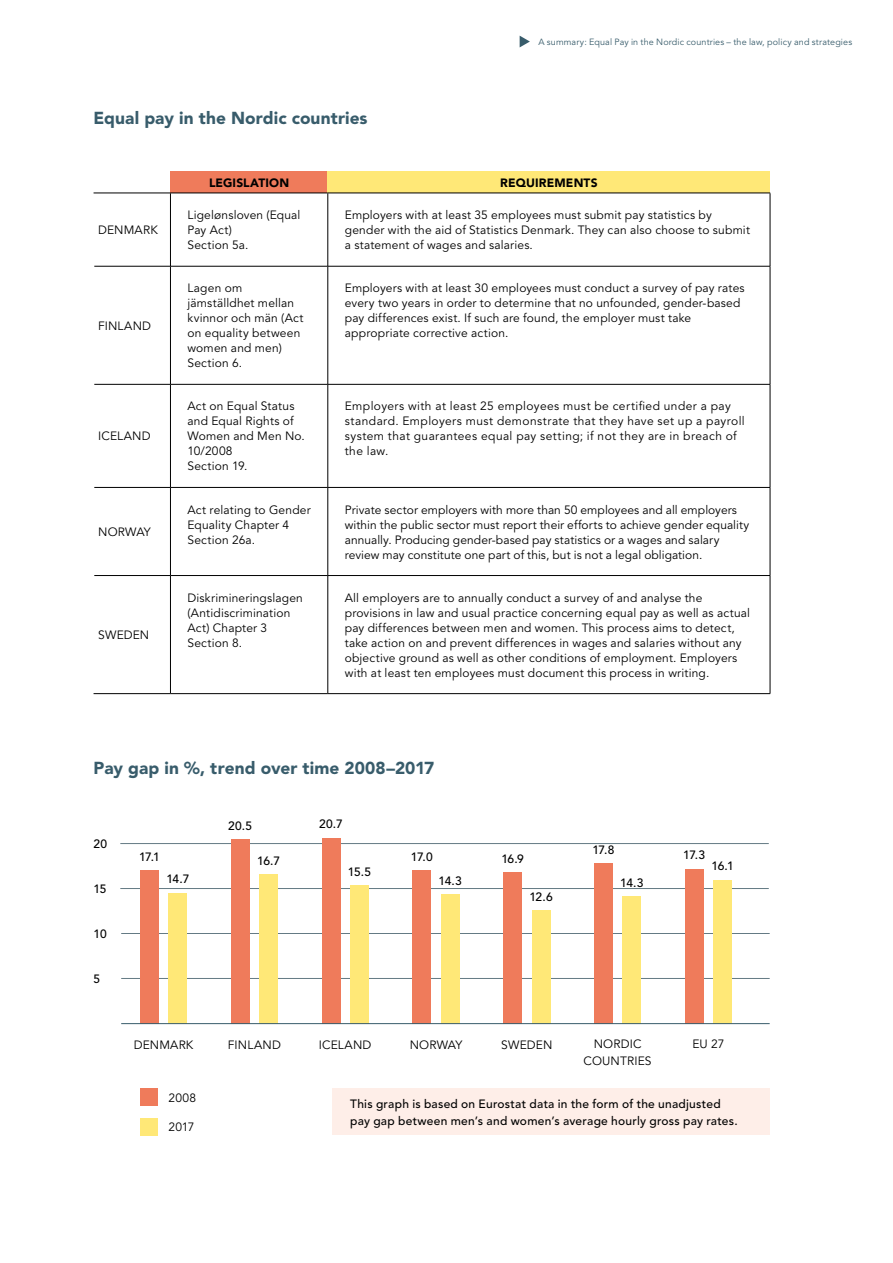
<style>
.page{position:relative;width:893px;height:1263px;background:#fff}
.page>*{position:absolute;margin:0;border:0;box-sizing:border-box;transform-origin:0 0}
.t1{font:900 17.25px "Avenir LT Std";letter-spacing:.005em;color:#385c6b}
.t2{font:12px/15px "Avenir LT Std";letter-spacing:.015em;color:#000}
.t3{font:12px/15px "Avenir LT Std";letter-spacing:.035em;color:#000}
.t4{font:500 12px/17.4px "Avenir LT Std";letter-spacing:.02em;color:#000}
.t5{font:900 12px "Avenir LT Std";letter-spacing:.01em;color:#000}
.t6{font:9px "Avenir LT Std";letter-spacing:.015em;color:#385c6b}
</style>
<div class="page">
<svg style="left:520px;top:36px;width:10px;height:11px"></svg>
<div style="left:170px;top:172px;width:158px;height:21px;background:#ef7b5b"></div>
<div style="left:328px;top:172px;width:442px;height:21px;background:#ffe877"></div>
<hr style="left:328px;top:193px;width:1px;height:73px;background:#000">
<hr style="left:770px;top:193px;width:1px;height:73px;background:#000">
<hr style="left:170px;top:266px;width:158px;height:1px;background:#000">
<hr style="left:328px;top:266px;width:442px;height:1px;background:#000">
<hr style="left:328px;top:266px;width:1px;height:118px;background:#000">
<hr style="left:770px;top:266px;width:1px;height:118px;background:#000">
<hr style="left:170px;top:384px;width:158px;height:1px;background:#000">
<hr style="left:328px;top:384px;width:442px;height:1px;background:#000">
<hr style="left:328px;top:384px;width:1px;height:103px;background:#000">
<hr style="left:770px;top:384px;width:1px;height:103px;background:#000">
<hr style="left:170px;top:487px;width:158px;height:1px;background:#000">
<hr style="left:328px;top:487px;width:442px;height:1px;background:#000">
<hr style="left:328px;top:488px;width:1px;height:87px;background:#000">
<hr style="left:770px;top:488px;width:1px;height:87px;background:#000">
<hr style="left:170px;top:575px;width:158px;height:1px;background:#000">
<hr style="left:328px;top:575px;width:442px;height:1px;background:#000">
<hr style="left:328px;top:576px;width:1px;height:117px;background:#000">
<hr style="left:770px;top:576px;width:1px;height:117px;background:#000">
<hr style="left:170px;top:693px;width:158px;height:1px;background:#000">
<hr style="left:328px;top:693px;width:442px;height:1px;background:#000">
<hr style="left:170px;top:193px;width:1px;height:73px;background:#000">
<hr style="left:170px;top:266px;width:1px;height:118px;background:#000">
<hr style="left:170px;top:384px;width:1px;height:103px;background:#000">
<hr style="left:170px;top:488px;width:1px;height:87px;background:#000">
<hr style="left:170px;top:576px;width:1px;height:117px;background:#000">
<hr style="left:170px;top:193px;width:158px;height:1px;background:#000">
<hr style="left:328px;top:193px;width:442px;height:1px;background:#000">
<hr style="left:94px;top:266px;width:76px;height:1px;background:#000">
<hr style="left:94px;top:384px;width:76px;height:1px;background:#000">
<hr style="left:94px;top:487px;width:76px;height:1px;background:#000">
<hr style="left:94px;top:575px;width:76px;height:1px;background:#000">
<hr style="left:94px;top:693px;width:76px;height:1px;background:#000">
<hr style="left:94px;top:193px;width:76px;height:1px;background:#000">
<div style="left:332px;top:1088px;width:438px;height:47px;background:#feeee8"></div>
<hr style="left:121px;top:978px;width:649px;height:1px;background:#647a84">
<hr style="left:121px;top:933px;width:649px;height:1px;background:#647a84">
<hr style="left:120px;top:888px;width:649px;height:1px;background:#647a84">
<hr style="left:120px;top:843px;width:649px;height:1px;background:#647a84">
<div style="left:140px;top:870px;width:19px;height:153px;background:#ef7b5b"></div>
<div style="left:168px;top:893px;width:19px;height:130px;background:#ffe877"></div>
<div style="left:231px;top:839px;width:19px;height:184px;background:#ef7b5b"></div>
<div style="left:259px;top:874px;width:19px;height:149px;background:#ffe877"></div>
<div style="left:322px;top:838px;width:18px;height:185px;background:#ef7b5b"></div>
<div style="left:350px;top:885px;width:19px;height:138px;background:#ffe877"></div>
<div style="left:412px;top:870px;width:19px;height:153px;background:#ef7b5b"></div>
<div style="left:441px;top:894px;width:19px;height:129px;background:#ffe877"></div>
<div style="left:503px;top:872px;width:19px;height:151px;background:#ef7b5b"></div>
<div style="left:532px;top:910px;width:18px;height:113px;background:#ffe877"></div>
<div style="left:594px;top:863px;width:19px;height:160px;background:#ef7b5b"></div>
<div style="left:622px;top:896px;width:19px;height:127px;background:#ffe877"></div>
<div style="left:685px;top:869px;width:19px;height:154px;background:#ef7b5b"></div>
<div style="left:713px;top:880px;width:19px;height:143px;background:#ffe877"></div>
<hr style="left:121px;top:1023px;width:649px;height:1px;background:#385c6b">
<div style="left:140px;top:1088px;width:17px;height:17px;background:#ef7b5b"></div>
<div style="left:140px;top:1118px;width:17px;height:17px;background:#ffe877"></div>
<h1 class="t1" style="left:94px;top:107px;width:275px">Equal pay in the Nordic countries</h1>
<p class="t6" style="left:538px;top:37px;width:315px">A summary: Equal Pay in the Nordic countries – the law, policy and strategies</p>
<p class="t2" style="left:98px;top:223px;width:61px">DENMARK</p>
<p class="t2" style="left:98px;top:318px;width:54px">FINLAND</p>
<p class="t2" style="left:98px;top:429px;width:54px">ICELAND</p>
<p class="t2" style="left:98px;top:525px;width:54px">NORWAY</p>
<p class="t2" style="left:98px;top:628px;width:53px">SWEDEN</p>
<p class="t5" style="left:209px;top:175px;width:82px">LEGISLATION</p>
<p class="t5" style="left:500px;top:175px;width:99px">REQUIREMENTS</p>
<p class="t2" style="left:187px;top:208px;width:115px">Ligelønsloven (Equal<br>Pay Act)<br>Section 5a.</p>
<p class="t2" style="left:345px;top:208px;width:407px">Employers with at least 35 employees must submit pay statistics by gender with the aid of Statistics Denmark. They can also choose to submit a statement of wages and salaries.</p>
<p class="t2" style="left:187px;top:281px;width:118px">Lagen om jämställdhet mellan kvinnor och män (Act on equality between women and men)<br>Section 6.</p>
<p class="t2" style="left:345px;top:281px;width:401px">Employers with at least 30 employees must conduct a survey of pay rates every two years in order to determine that no unfounded, gender-based pay differences exist. If such are found, the employer must take appropriate corrective action.</p>
<p class="t2" style="left:187px;top:399px;width:119px">Act on Equal Status and Equal Rights of<br>Women and Men No.<br>10/2008<br>Section 19.</p>
<p class="t3" style="left:345px;top:399px;width:401px">Employers with at least 25 employees must be certified under a pay standard. Employers must demonstrate that they have set up a payroll system that guarantees equal pay setting; if not they are in breach of the law.</p>
<p class="t2" style="left:187px;top:502px;width:125px">Act relating to Gender<br>Equality Chapter 4<br>Section 26a.</p>
<p class="t2" style="left:345px;top:502px;width:406px">Private sector employers with more than 50 employees and all employers within the public sector must report their efforts to achieve gender equality annually. Producing gender-based pay statistics or a wages and salary review may constitute one part of this, but is not a legal obligation.</p>
<p class="t2" style="left:187px;top:590px;width:117px">Diskrimineringslagen (Antidiscrimination<br>Act) Chapter 3<br>Section 8.</p>
<p class="t2" style="left:345px;top:590px;width:407px">All employers are to annually conduct a survey of and analyse the provisions in law and usual practice concerning equal pay as well as actual pay differences between men and women. This process aims to detect, take action on and prevent differences in wages and salaries without any objective ground as well as other conditions of employment. Employers with at least ten employees must document this process in writing.</p>
<h1 class="t1" style="left:94px;top:758px;width:342px">Pay gap in %, trend over time 2008–2017</h1>
<p class="t4" style="left:94px;top:835px;width:15px">20</p>
<p class="t4" style="left:94px;top:880px;width:14px">15</p>
<p class="t4" style="left:94px;top:925px;width:15px">10</p>
<p class="t4" style="left:94px;top:970px;width:8px">5</p>
<p class="t4" style="left:139px;top:848px;width:22px">17.1</p>
<p class="t4" style="left:166px;top:871px;width:25px">14.7</p>
<p class="t4" style="left:228px;top:817px;width:25px">20.5</p>
<p class="t4" style="left:257px;top:852px;width:25px">16.7</p>
<p class="t4" style="left:319px;top:816px;width:25px">20.7</p>
<p class="t4" style="left:348px;top:863px;width:25px">15.5</p>
<p class="t4" style="left:411px;top:848px;width:23px">17.0</p>
<p class="t4" style="left:439px;top:873px;width:25px">14.3</p>
<p class="t4" style="left:501px;top:850px;width:24px">16.9</p>
<p class="t4" style="left:529px;top:888px;width:25px">12.6</p>
<p class="t4" style="left:592px;top:841px;width:23px">17.8</p>
<p class="t4" style="left:620px;top:874px;width:25px">14.3</p>
<p class="t4" style="left:683px;top:847px;width:23px">17.3</p>
<p class="t4" style="left:711px;top:858px;width:24px">16.1</p>
<p class="t2" style="left:134px;top:1038px;width:61px">DENMARK</p>
<p class="t2" style="left:228px;top:1038px;width:54px">FINLAND</p>
<p class="t2" style="left:319px;top:1038px;width:54px">ICELAND</p>
<p class="t2" style="left:410px;top:1038px;width:54px">NORWAY</p>
<p class="t2" style="left:501px;top:1038px;width:53px">SWEDEN</p>
<p class="t2" style="left:584px;top:1035px;width:69px;line-height:17.4px;text-align:center">NORDIC<br>COUNTRIES</p>
<p class="t2" style="left:692px;top:1037px;width:33px">EU 27</p>
<p class="t2" style="left:169px;top:1090px;width:29px">2008</p>
<p class="t2" style="left:169px;top:1120px;width:27px">2017</p>
<p class="t4" style="left:350px;top:1095px;width:389px">This graph is based on Eurostat data in the form of the unadjusted pay gap between men’s and women’s average hourly gross pay rates.</p>
</div>
